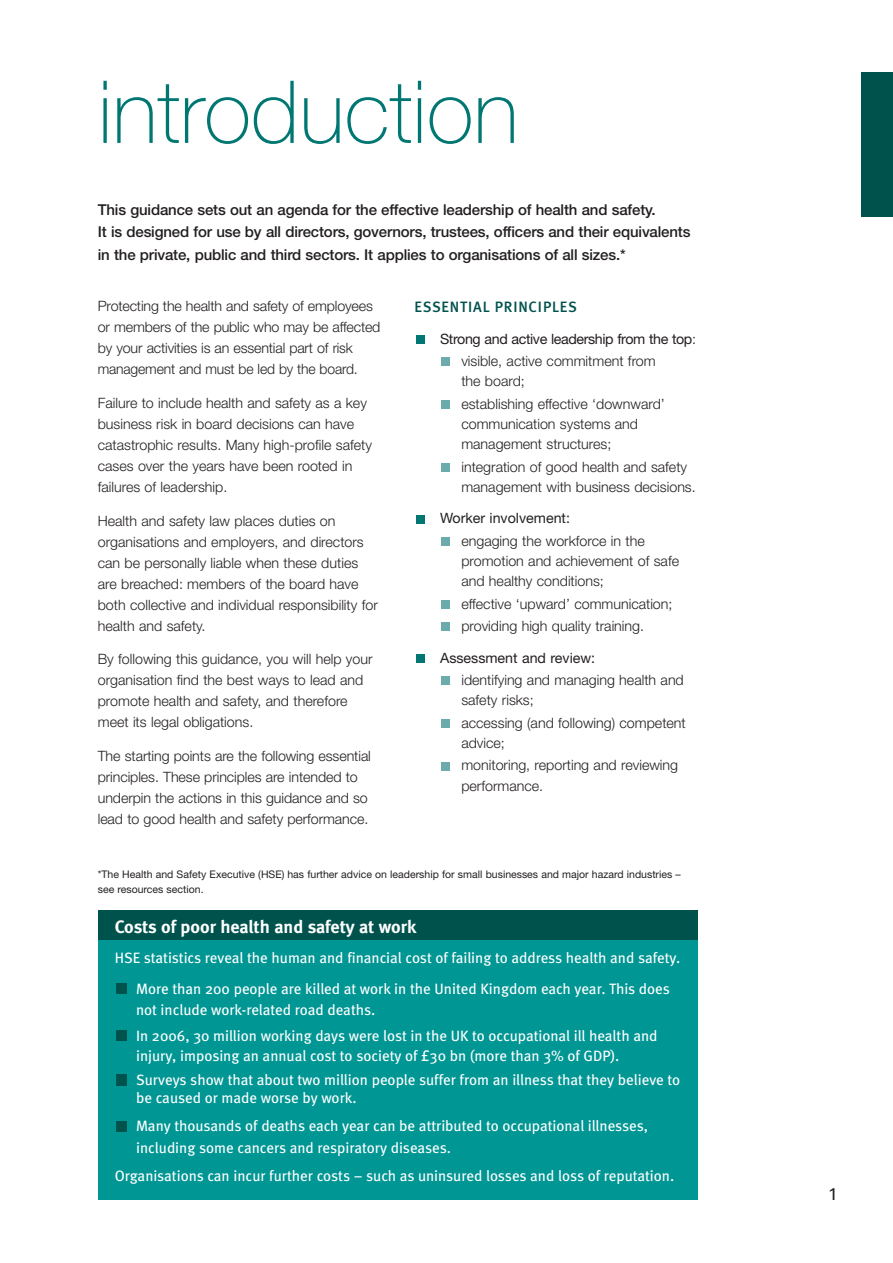
<style>
.page{position:relative;width:893px;height:1263px;background:#fff}
.page>*{position:absolute;margin:0;border:0;box-sizing:border-box;transform-origin:0 0}
.t1{font:100 87px "Helvetica Neue";color:#007772}
.t2{font:700 18px "Meta";color:#fff}
.t3{font:18px "Meta Book Expert";color:#231f20}
.t4{font:15px/28.2px "Meta";color:#fff}
.t5{font:500 15px/22.5px "Helvetica Neue";letter-spacing:-.01em;color:#231f20}
.t6{font:500 15px "Meta";letter-spacing:.055em;color:#00524d}
.t7{font:300 14.25px/21px "Helvetica Neue";color:#231f20}
.t8{font:14.25px/22.4px "Helvetica Neue";letter-spacing:-.02em;color:#231f20}
.t9{font:14.25px "Helvetica Neue";color:#231f20}
.t10{font:10.5px/15px "Helvetica Neue";color:#231f20}
.s1{font-weight:300}
</style>
<div class="page">
<div style="left:442px;top:762px;width:8px;height:8px;background:#6babab"></div>
<div style="left:442px;top:719px;width:8px;height:9px;background:#6babab"></div>
<div style="left:442px;top:677px;width:8px;height:8px;background:#6babab"></div>
<div style="left:416px;top:654px;width:9px;height:9px;background:#007772"></div>
<div style="left:442px;top:623px;width:8px;height:8px;background:#6babab"></div>
<div style="left:442px;top:600px;width:8px;height:9px;background:#6babab"></div>
<div style="left:442px;top:537px;width:8px;height:9px;background:#6babab"></div>
<div style="left:416px;top:515px;width:9px;height:8px;background:#007772"></div>
<div style="left:442px;top:463px;width:8px;height:9px;background:#6babab"></div>
<div style="left:442px;top:400px;width:8px;height:9px;background:#6babab"></div>
<div style="left:442px;top:358px;width:8px;height:8px;background:#6babab"></div>
<div style="left:416px;top:335px;width:9px;height:9px;background:#007772"></div>
<div style="left:98px;top:910px;width:599px;height:289px;background:#009694"></div>
<div style="left:98px;top:910px;width:599px;height:30px;background:#00524d"></div>
<div style="left:116px;top:1121px;width:11px;height:10px;background:#00524d"></div>
<div style="left:116px;top:1074px;width:11px;height:11px;background:#00524d"></div>
<div style="left:116px;top:1031px;width:11px;height:10px;background:#00524d"></div>
<div style="left:116px;top:983px;width:11px;height:11px;background:#00524d"></div>
<div style="left:861px;top:72px;width:32px;height:145px;background:#00524d"></div>
<h1 class="t1" style="left:98px;top:81px;width:422px">introduction</h1>
<p class="t5" style="left:98px;top:200px;width:594px">This guidance sets out an agenda for the effective leadership of health and safety.<br>It is designed for use by all directors, governors, trustees, officers and their equivalents in the private, public and third sectors. It applies to organisations of all sizes.*</p>
<p class="t7" style="left:98px;top:297px;width:284px">Protecting the health and safety of employees or members of the public who may be affected by your activities is an essential part of risk management and must be led by the board.</p>
<p class="t7" style="left:98px;top:394px;width:276px">Failure to include health and safety as a key business risk in board decisions can have catastrophic results. Many high-profile safety cases over the years have been rooted in failures of leadership.</p>
<p class="t7" style="left:98px;top:511px;width:282px">Health and safety law places duties on organisations and employers, and directors can be personally liable when these duties are breached: members of the board have both collective and individual responsibility for health and safety.</p>
<p class="t7" style="left:98px;top:650px;width:276px">By following this guidance, you will help your organisation find the best ways to lead and promote health and safety, and therefore meet its legal obligations.</p>
<p class="t7" style="left:98px;top:747px;width:275px">The starting points are the following essential principles. These principles are intended to underpin the actions in this guidance and so lead to good health and safety performance.</p>
<p class="t6" style="left:415px;top:298px;width:164px">ESSENTIAL PRINCIPLES</p>
<p class="t8" style="left:461px;top:329px;width:236px;text-indent:-21px">Strong and active leadership from the top<span class="s1">: visible, active commitment from</span></p>
<p class="t7" style="left:461px;top:371px;width:205px;line-height:22.4px">the board;<br>establishing effective ‘downward’</p>
<p class="t7" style="left:461px;top:415px;width:178px;line-height:20.2px">communication systems and management structures;</p>
<p class="t7" style="left:461px;top:458px;width:236px;line-height:20.2px">integration of good health and safety management with business decisions.</p>
<p class="t9" style="left:440px;top:513px;width:131px">Worker involvement:</p>
<p class="t7" style="left:461px;top:532px;width:219px;line-height:20.2px">engaging the workforce in the promotion and achievement of safe and healthy conditions;</p>
<p class="t7" style="left:461px;top:594px;width:213px;line-height:22.4px">effective ‘upward’ communication; providing high quality training.</p>
<p class="t9" style="left:440px;top:653px;width:157px">Assessment and review:</p>
<p class="t7" style="left:461px;top:671px;width:224px;line-height:20.2px">identifying and managing health and safety risks;</p>
<p class="t7" style="left:461px;top:714px;width:226px;line-height:20.2px">accessing (and following) competent advice;</p>
<p class="t7" style="left:461px;top:756px;width:218px;line-height:20.2px">monitoring, reporting and reviewing performance.</p>
<p class="t10" style="left:98px;top:867px;width:584px">*The Health and Safety Executive (HSE) has further advice on leadership for small businesses and major hazard industries – see resources section.</p>
<p class="t2" style="left:115px;top:916px;width:303px">Costs of poor health and safety at work</p>
<p class="t4" style="left:136px;top:944px;width:546px;line-height:30.3px;text-indent:-21px">HSE statistics reveal the human and financial cost of failing to address health and safety.<br>More than 200 people are killed at work in the United Kingdom each year. This does</p>
<p class="t4" style="left:136px;top:999px;width:523px;line-height:26px">not include work-related road deaths.<br>In 2006, 30 million working days were lost in the UK to occupational ill health and</p>
<p class="t4" style="left:136px;top:1045px;width:546px;line-height:24.5px">injury, imposing an annual cost to society of £30 bn (more than 3% of GDP).<br>Surveys show that about two million people suffer from an illness that they believe to</p>
<p class="t4" style="left:136px;top:1085px;width:514px">be caused or made worse by work.<br>Many thousands of deaths each year can be attributed to occupational illnesses,</p>
<p class="t4" style="left:115px;top:1135px;width:561px;text-indent:21px">including some cancers and respiratory diseases.<br>Organisations can incur further costs – such as uninsured losses and loss of reputation.</p>
<p class="t3" style="left:829px;top:1188px;width:8px">1</p>
</div>
